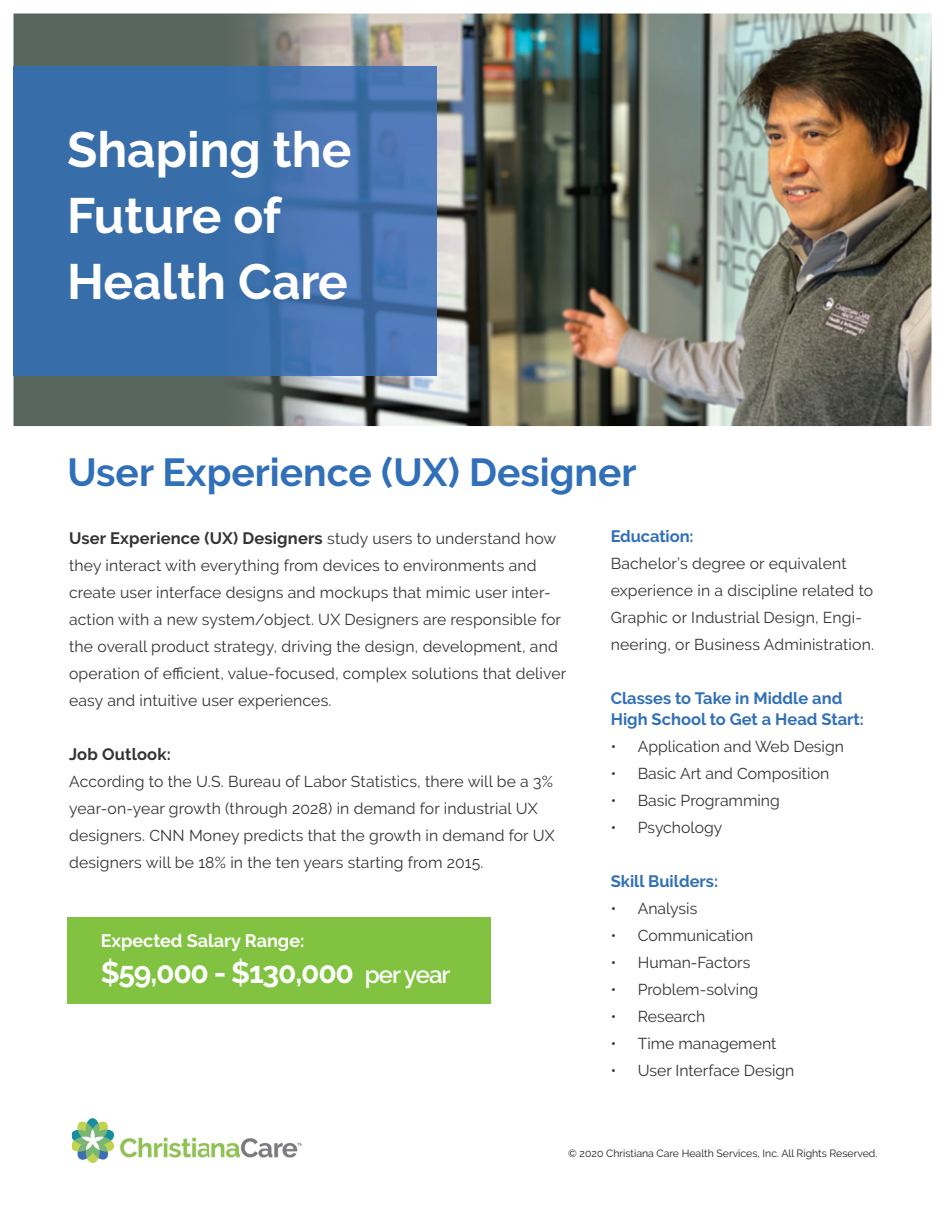
<style>
.page{position:relative;width:945px;height:1215px;background:#fff}
.page>*{position:absolute;margin:0;border:0;box-sizing:border-box;transform-origin:0 0}
.t1{font:700 49.5px/66px "Raleway";color:#fff}
.t2{font:700 39px "Raleway";color:#3170b8}
.t3{font:700 30px "Raleway";letter-spacing:-.04em;color:#fff}
.t4{font:700 18px "Raleway";color:#fff}
.t5{font:700 16.5px/21px "Raleway";color:#3170b8}
.t6{font:700 16.5px "Raleway";letter-spacing:.01em;color:#323332}
.t7{font:15.75px/27px "Raleway";letter-spacing:.01em;color:#323332}
.t8{font:10.5px "Raleway";color:#231f20}
.s1{font-weight:400;font-size:15.75px}
.s2{font-weight:600;font-size:24px}
</style>
<div class="page">
<img style="left:14px;top:14px;width:918px;height:412px">
<img style="left:72px;top:1118px;width:230px;height:44px">
<img style="left:14px;top:66px;width:423px;height:309px">
<div style="left:68px;top:917px;width:423px;height:87px;background:#81c340"></div>
<h1 class="t1" style="left:67px;top:116px;width:286px">Shaping the<br>Future of<br>Health Care</h1>
<h2 class="t2" style="left:68px;top:450px;width:571px">User Experience (UX) Designer</h2>
<p class="t5" style="left:611px;top:526px;width:84px">Education:</p>
<p class="t7" style="left:611px;top:550px;width:265px">Bachelor’s degree or equivalent experience in a discipline related to Graphic or Industrial Design, Engi&shy;neering, or Business Administration.</p>
<p class="t5" style="left:611px;top:688px;width:255px">Classes to Take in Middle and<br>High School to Get a Head Start:</p>
<p class="t7" style="left:611px;top:733px;width:235px">• Application and Web Design</p>
<p class="t7" style="left:611px;top:760px;width:220px">• Basic Art and Composition</p>
<p class="t7" style="left:611px;top:787px;width:171px">• Basic Programming</p>
<p class="t7" style="left:611px;top:814px;width:113px">• Psychology</p>
<p class="t5" style="left:611px;top:871px;width:109px">Skill Builders:</p>
<p class="t7" style="left:611px;top:895px;width:88px">• Analysis</p>
<p class="t7" style="left:611px;top:922px;width:144px">• Communication</p>
<p class="t7" style="left:611px;top:949px;width:141px">• Human-Factors</p>
<p class="t7" style="left:611px;top:976px;width:149px">• Problem-solving</p>
<p class="t7" style="left:611px;top:1003px;width:96px">• Research</p>
<p class="t7" style="left:611px;top:1030px;width:167px">• Time management</p>
<p class="t7" style="left:611px;top:1057px;width:185px">• User Interface Design</p>
<p class="t6" style="left:69px;top:529px;width:489px">User Experience (UX) Designers <span class="s1">study users to understand how</span></p>
<p class="t7" style="left:69px;top:552px;width:499px">they interact with everything from devices to environments and create user interface designs and mockups that mimic user inter&shy;action with a new system/object. UX Designers are responsible for the overall product strategy, driving the design, development, and operation of efficient, value-focused, complex solutions that deliver easy and intuitive user experiences.</p>
<p class="t6" style="left:69px;top:745px;width:103px">Job Outlook:</p>
<p class="t7" style="left:69px;top:768px;width:487px">According to the U.S. Bureau of Labor Statistics, there will be a 3% year-on-year growth (through 2028) in demand for industrial UX designers. CNN Money predicts that the growth in demand for UX designers will be 18% in the ten years starting from 2015.</p>
<p class="t4" style="left:101px;top:931px;width:205px">Expected Salary Range:</p>
<h3 class="t3" style="left:101px;top:956px;width:351px">$59,000 - $130,000 <span class="s2">per year</span></h3>
<p class="t8" style="left:568px;top:1147px;width:311px">© 2020 Christiana Care Health Services, Inc. All Rights Reserved.</p>
</div>
